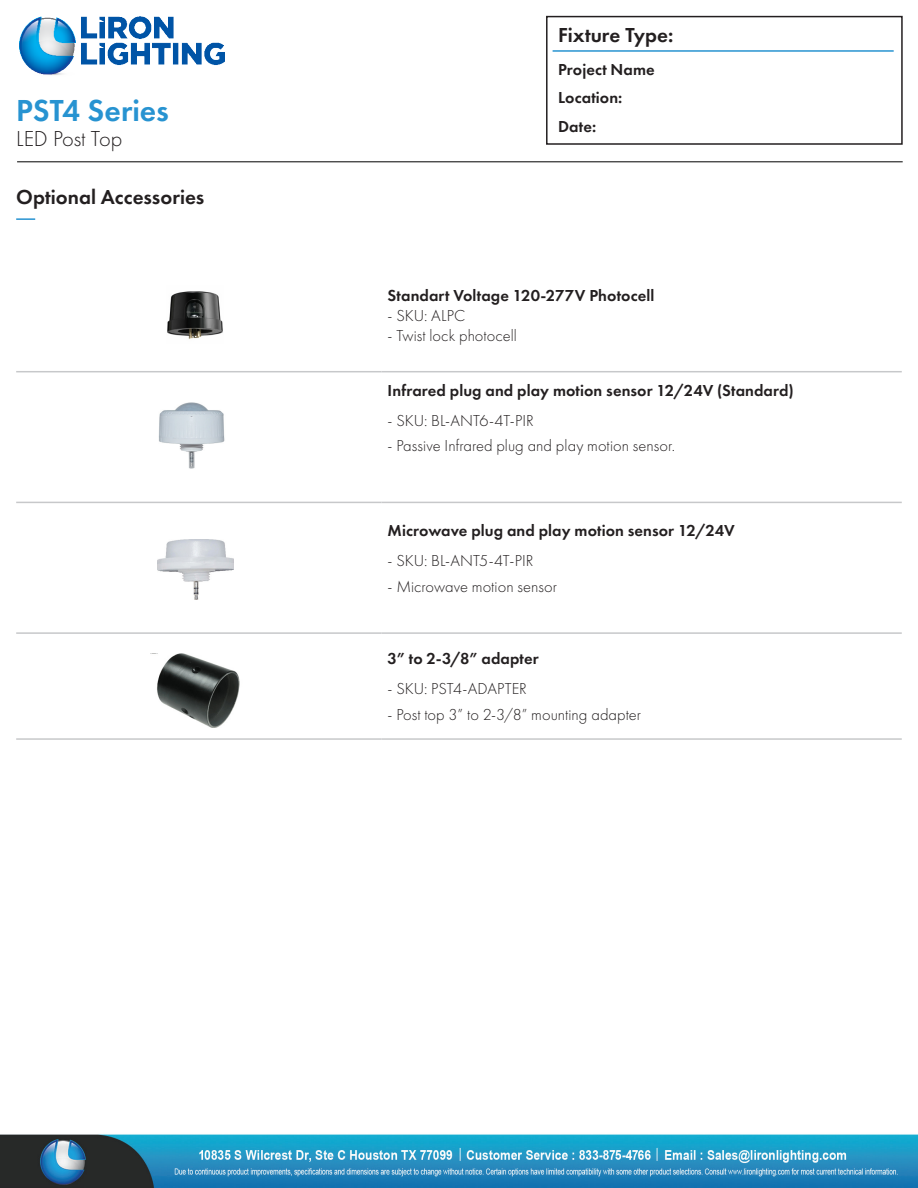
<style>
.page{position:relative;width:918px;height:1188px;background:#fff}
.page>*{position:absolute;margin:0;border:0;box-sizing:border-box;transform-origin:0 0}
.t1{font:600 31.5px "Futura PT";color:#2793d1}
.t2{font:300 22.5px "Futura PT";letter-spacing:-.005em;color:#231f20}
.t3{font:600 21px "Futura PT";color:#231f20}
.t4{font:300 16.5px "Futura PT";letter-spacing:.005em;color:#231f20}
.t5{font:600 16.5px/28.5px "Futura PT";letter-spacing:.005em;color:#231f20}
</style>
<div class="page">
<img style="left:0;top:218px;width:918px;height:970px">
<div style="left:546px;top:16px;width:357px;height:129px;border:2px solid #231f20"></div>
<hr style="left:553px;top:50px;width:341px;height:2px;background:#2793d1">
<img style="left:19px;top:16px;width:206px;height:59px">
<hr style="left:17px;top:162px;width:886px;height:1px;background:#000">
<svg style="left:16px;top:218px;width:19px;height:2px"></svg>
<hr style="left:16px;top:371px;width:366px;height:1px;background:#c7c8ca">
<hr style="left:382px;top:371px;width:520px;height:1px;background:#c7c8ca">
<hr style="left:16px;top:502px;width:366px;height:1px;background:#c7c8ca">
<hr style="left:382px;top:502px;width:520px;height:1px;background:#c7c8ca">
<hr style="left:16px;top:632px;width:366px;height:2px;background:#c7c8ca">
<hr style="left:382px;top:632px;width:520px;height:2px;background:#c7c8ca">
<hr style="left:16px;top:738px;width:366px;height:2px;background:#c7c8ca">
<hr style="left:382px;top:738px;width:520px;height:2px;background:#c7c8ca">
<img style="left:150px;top:653px;width:99px;height:74px">
<div style="left:38px;top:266px;width:315px;height:97px;background:#fff"></div>
<img style="left:167px;top:291px;width:56px;height:48px">
<div style="left:135px;top:382px;width:120px;height:117px;background:#fff"></div>
<img style="left:158px;top:402px;width:67px;height:67px">
<div style="left:135px;top:517px;width:128px;height:106px;background:#fff"></div>
<img style="left:158px;top:540px;width:75px;height:59px">
<p class="t1" style="left:16px;top:90px;width:154px">PST4 Series</p>
<p class="t2" style="left:16px;top:126px;width:108px">LED Post Top</p>
<p class="t3" style="left:16px;top:184px;width:190px">Optional Accessories</p>
<p class="t3" style="left:558px;top:21px;width:117px">Fixture Type:</p>
<p class="t5" style="left:558px;top:55px;width:98px">Project Name<br>Location:<br>Date:</p>
<p class="t5" style="left:388px;top:281px;width:268px">Standart Voltage 120-277V Photocell</p>
<p class="t4" style="left:388px;top:306px;width:79px">- SKU: ALPC</p>
<p class="t4" style="left:388px;top:326px;width:131px">- Twist lock photocell</p>
<p class="t5" style="left:388px;top:376px;width:408px">Infrared plug and play motion sensor 12/24V (Standard)</p>
<p class="t4" style="left:388px;top:411px;width:148px">- SKU: BL-ANT6-4T-PIR</p>
<p class="t4" style="left:388px;top:437px;width:289px">- Passive Infrared plug and play motion sensor.</p>
<p class="t5" style="left:388px;top:516px;width:349px">Microwave plug and play motion sensor 12/24V</p>
<p class="t4" style="left:388px;top:551px;width:148px">- SKU: BL-ANT5-4T-PIR</p>
<p class="t4" style="left:388px;top:577px;width:171px">- Microwave motion sensor</p>
<p class="t5" style="left:388px;top:645px;width:153px">3” to 2-3/8” adapter</p>
<p class="t4" style="left:388px;top:680px;width:141px">- SKU: PST4-ADAPTER</p>
<p class="t4" style="left:388px;top:705px;width:255px">- Post top 3” to 2-3/8” mounting adapter</p>
</div>
